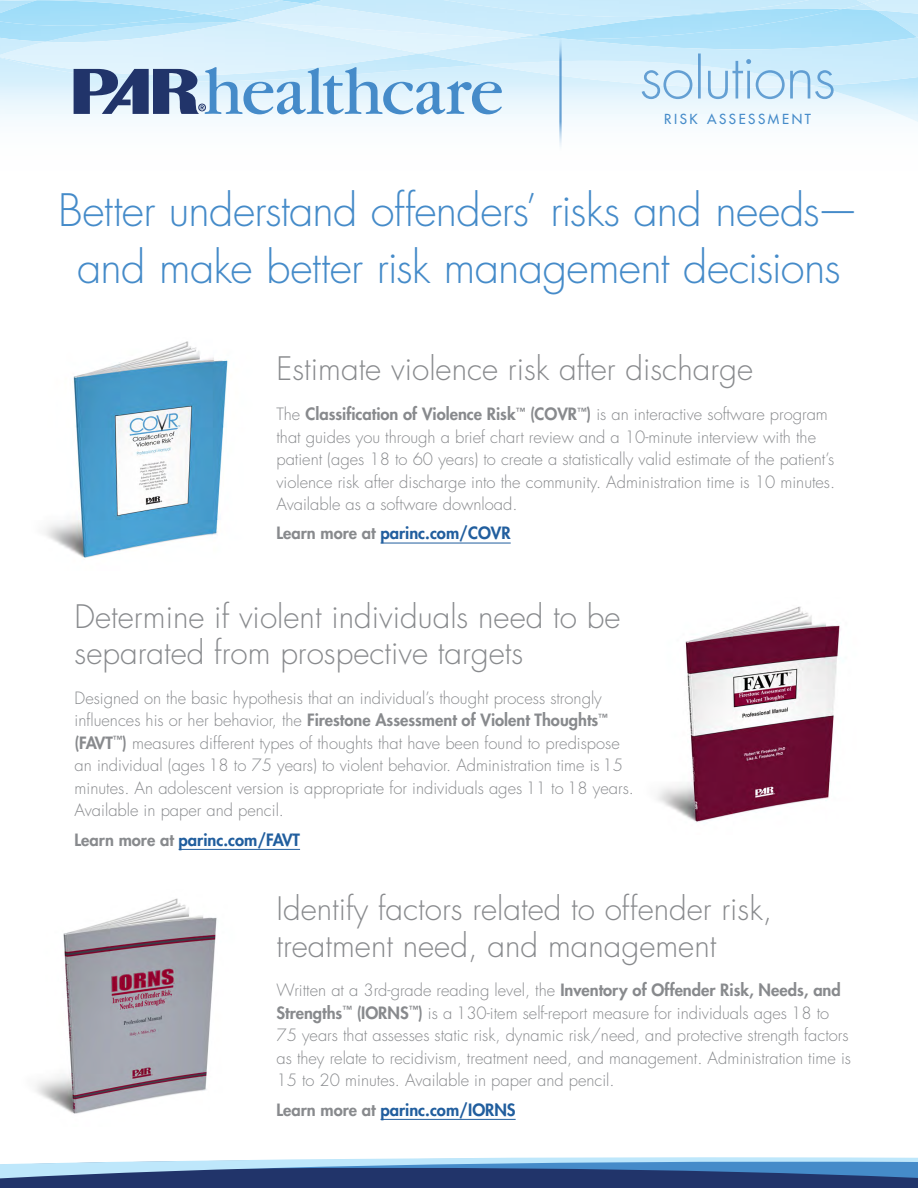
<style>
.page{position:relative;width:918px;height:1188px;background:#fff}
.page>*{position:absolute;margin:0;border:0;box-sizing:border-box;transform-origin:0 0}
.t1{font:300 43.5px/57px "Futura Std";letter-spacing:-.015em;color:#458bc9;text-align:center}
.t2{font:300 31.5px/36.6px "Futura Std";color:#888a8d}
.t3{font:300 16.5px/22.5px "Futura Std";color:#888a8d}
.t4{font:800 16.5px "Futura Std";color:#215e9e}
.t5{font:500 13.5px "Futura Std";letter-spacing:.19em;color:#458bc9}
.s1{font-weight:800}
.s2{color:#888a8d}
</style>
<div class="page">
<svg style="left:0;top:1157px;width:918px;height:31px;background:#5978a4"></svg>
<img style="left:0;top:75px;width:918px;height:47px">
<svg style="left:0;top:0;width:918px;height:37px;background:#aae0f9"></svg>
<img style="left:37px;top:0;width:244px;height:14px">
<img style="left:204px;top:1px;width:365px;height:38px">
<svg style="left:876px;top:4px;width:42px;height:11px"></svg>
<img style="left:876px;top:0;width:42px;height:4px">
<img style="left:0;top:53px;width:420px;height:22px">
<img style="left:0;top:20px;width:261px;height:36px">
<img style="left:864px;top:0;width:12px;height:17px">
<img style="left:308px;top:0;width:556px;height:35px">
<img style="left:243px;top:4px;width:291px;height:34px">
<hr style="left:559px;top:34px;width:3px;height:119px;background:#458bc9">
<svg style="left:74px;top:54px;width:760px;height:60px;background:#bcd6ea"></svg>
<img style="left:45px;top:341px;width:183px;height:217px">
<hr style="left:381px;top:543px;width:130px;height:1px;background:#215e9e">
<img style="left:657px;top:606px;width:184px;height:217px">
<hr style="left:179px;top:849px;width:121px;height:1px;background:#215e9e">
<img style="left:36px;top:898px;width:181px;height:216px">
<hr style="left:381px;top:1119px;width:135px;height:1px;background:#215e9e">
<p class="t5" style="left:664px;top:110px;width:148px">RISK ASSESSMENT</p>
<h1 class="t1" style="left:58px;top:183px;width:803px">Better understand offenders’ risks and needs— and make better risk management decisions</h1>
<h2 class="t2" style="left:276px;top:351px;width:478px">Estimate violence risk after discharge</h2>
<p class="t3" style="left:276px;top:403px;width:560px">The <span class="s1">Classification of Violence Risk</span><sup>™</sup> <span class="s1">(COVR</span><sup>™</sup><span class="s1">)</span> is an interactive software program that guides you through a brief chart review and a 10-minute interview with the patient (ages 18 to 60 years) to create a statistically valid estimate of the patient’s violence risk after discharge into the community. Administration time is 10 minutes.<br>Available as a software download.</p>
<p class="t4" style="left:276px;top:523px;width:236px"><span class="s2">Learn more at</span> parinc.com/COVR</p>
<h2 class="t2" style="left:75px;top:599px;width:547px">Determine if violent individuals need to be separated from prospective targets</h2>
<p class="t3" style="left:75px;top:687px;width:561px">Designed on the basic hypothesis that an individual’s thought process strongly influences his or her behavior, the <span class="s1">Firestone Assessment of Violent Thoughts</span><sup>™ </sup><span class="s1">(FAVT</span><sup>™</sup><span class="s1">)</span> measures different types of thoughts that have been found to predispose an individual (ages 18 to 75 years) to violent behavior. Administration time is 15 minutes. An adolescent version is appropriate for individuals ages 11 to 18 years.<br>Available in paper and pencil.</p>
<p class="t4" style="left:75px;top:829px;width:227px"><span class="s2">Learn more at</span> parinc.com/FAVT</p>
<h2 class="t2" style="left:276px;top:891px;width:498px">Identify factors related to offender risk, treatment need, and management</h2>
<p class="t3" style="left:276px;top:980px;width:576px">Written at a 3rd-grade reading level, the <span class="s1">Inventory of Offender Risk, Needs, and Strengths</span><sup>™</sup> <span class="s1">(IORNS</span><sup>™</sup><span class="s1">)</span> is a 130-item self-report measure for individuals ages 18 to 75 years that assesses static risk, dynamic risk/need, and protective strength factors as they relate to recidivism, treatment need, and management. Administration time is 15 to 20 minutes. Available in paper and pencil.</p>
<p class="t4" style="left:276px;top:1099px;width:241px"><span class="s2">Learn more at</span> parinc.com/IORNS</p>
</div>
